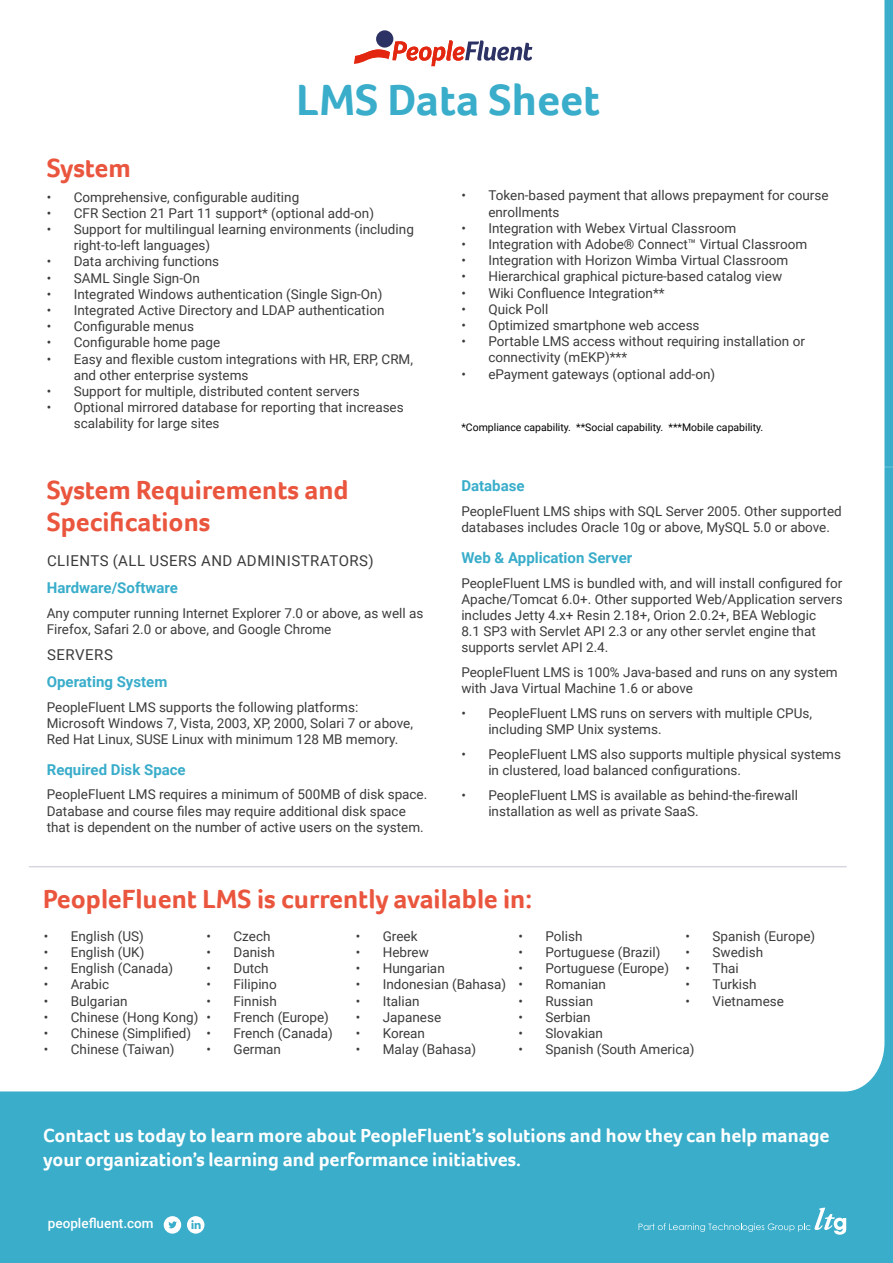
<style>
.page{position:relative;width:893px;height:1263px;background:#39adca}
.page>*{position:absolute;margin:0;border:0;box-sizing:border-box;transform-origin:0 0}
.t1{font:700 45px "Foco";color:#39adca}
.t2{font:700 27px/32.4px "Foco";color:#ea553e}
.t3{font:700 19.5px/24px "Foco";color:#fff}
.t4{font:700 15px "Roboto";color:#39adca}
.t5{font:15px "Roboto";letter-spacing:.035em;color:#3c3c3c}
.t6{font:13.5px/16.2px "Roboto";color:#3c3c3c}
.t7{font:500 13.5px "Roboto";color:#fff}
.t8{font:10.5px "Roboto";color:#000}
</style>
<div class="page">
<div style="left:0;top:0;width:884px;height:1091px;background:#fff"></div>
<div style="left:376px;top:30px;width:17px;height:18px;background:#2d3264;border-radius:50%"></div>
<svg style="left:354px;top:40px;width:178px;height:26px;background:#d8b6ba"></svg>
<svg style="left:354px;top:50px;width:36px;height:8px"></svg>
<svg style="left:639px;top:1207px;width:207px;height:28px"></svg>
<hr style="left:0;top:466px;width:893px;height:2px;background:#fff">
<hr style="left:29px;top:866px;width:817px;height:1px;background:#2d3264">
<svg style="left:187px;top:1216px;width:17px;height:17px"></svg>
<svg style="left:164px;top:1216px;width:17px;height:17px"></svg>
<h1 class="t1" style="left:297px;top:70px;width:305px">LMS Data Sheet</h1>
<h2 class="t2" style="left:47px;top:151px;width:86px">System</h2>
<p class="t6" style="left:47px;top:188px;width:254px">• Comprehensive, configurable auditing</p>
<p class="t6" style="left:47px;top:204px;width:329px">• CFR Section 21 Part 11 support* (optional add-on)</p>
<p class="t6" style="left:74px;top:221px;width:342px;text-indent:-27px">• Support for multilingual learning environments (including right-to-left languages)</p>
<p class="t6" style="left:47px;top:253px;width:174px">• Data archiving functions</p>
<p class="t6" style="left:47px;top:269px;width:155px">• SAML Single Sign-On</p>
<p class="t6" style="left:47px;top:285px;width:337px">• Integrated Windows authentication (Single Sign-On)</p>
<p class="t6" style="left:47px;top:302px;width:339px">• Integrated Active Directory and LDAP authentication</p>
<p class="t6" style="left:47px;top:318px;width:149px">• Configurable menus</p>
<p class="t6" style="left:47px;top:334px;width:175px">• Configurable home page</p>
<p class="t6" style="left:74px;top:350px;width:341px;text-indent:-27px">• Easy and flexible custom integrations with HR, ERP, CRM, and other enterprise systems</p>
<p class="t6" style="left:47px;top:383px;width:315px">• Support for multiple, distributed content servers</p>
<p class="t6" style="left:74px;top:399px;width:331px;text-indent:-27px">• Optional mirrored database for reporting that increases scalability for large sites</p>
<h2 class="t2" style="left:47px;top:473px;width:303px">System Requirements and<br>Specifications</h2>
<p class="t5" style="left:47px;top:551px;width:328px">CLIENTS (ALL USERS AND ADMINISTRATORS)</p>
<p class="t4" style="left:47px;top:577px;width:133px">Hardware/Software</p>
<p class="t6" style="left:47px;top:604px;width:378px">Any computer running Internet Explorer 7.0 or above, as well as<br>Firefox, Safari 2.0 or above, and Google Chrome</p>
<p class="t5" style="left:47px;top:644px;width:67px">SERVERS</p>
<p class="t4" style="left:47px;top:671px;width:122px">Operating System</p>
<p class="t6" style="left:47px;top:698px;width:368px">PeopleFluent LMS supports the following platforms:<br>Microsoft Windows 7, Vista, 2003, XP, 2000, Solari 7 or above,<br>Red Hat Linux, SUSE Linux with minimum 128 MB memory.</p>
<p class="t4" style="left:47px;top:759px;width:140px">Required Disk Space</p>
<p class="t6" style="left:47px;top:786px;width:382px">PeopleFluent LMS requires a minimum of 500MB of disk space.<br>Database and course files may require additional disk space that is dependent on the number of active users on the system.</p>
<p class="t6" style="left:488px;top:187px;width:342px;text-indent:-27px">• Token-based payment that allows prepayment for course enrollments</p>
<p class="t6" style="left:461px;top:219px;width:276px">• Integration with Webex Virtual Classroom</p>
<p class="t6" style="left:461px;top:236px;width:347px">• Integration with Adobe® Connect™ Virtual Classroom</p>
<p class="t6" style="left:461px;top:252px;width:328px">• Integration with Horizon Wimba Virtual Classroom</p>
<p class="t6" style="left:461px;top:268px;width:322px">• Hierarchical graphical picture-based catalog view</p>
<p class="t6" style="left:461px;top:284px;width:205px">• Wiki Confluence Integration**</p>
<p class="t6" style="left:461px;top:300px;width:88px">• Quick Poll</p>
<p class="t6" style="left:461px;top:317px;width:240px">• Optimized smartphone web access</p>
<p class="t6" style="left:488px;top:333px;width:318px;text-indent:-27px">• Portable LMS access without requiring installation or connectivity (mEKP)***</p>
<p class="t6" style="left:461px;top:365px;width:255px">• ePayment gateways (optional add-on)</p>
<p class="t8" style="left:461px;top:419px;width:304px">*Compliance capability. **Social capability. ***Mobile capability.</p>
<p class="t4" style="left:461px;top:475px;width:65px">Database</p>
<p class="t6" style="left:461px;top:502px;width:382px">PeopleFluent LMS ships with SQL Server 2005. Other supported databases includes Oracle 10g or above, MySQL 5.0 or above.</p>
<p class="t4" style="left:461px;top:547px;width:172px">Web &amp; Application Server</p>
<p class="t6" style="left:461px;top:574px;width:383px">PeopleFluent LMS is bundled with, and will install configured for Apache/Tomcat 6.0+. Other supported Web/Application servers includes Jetty 4.x+ Resin 2.18+, Orion 2.0.2+, BEA Weblogic<br>8.1 SP3 with Servlet API 2.3 or any other servlet engine that supports servlet API 2.4.</p>
<p class="t6" style="left:461px;top:664px;width:378px">PeopleFluent LMS is 100% Java-based and runs on any system with Java Virtual Machine 1.6 or above</p>
<p class="t6" style="left:488px;top:704px;width:325px;text-indent:-27px">• PeopleFluent LMS runs on servers with multiple CPUs, including SMP Unix systems.</p>
<p class="t6" style="left:488px;top:745px;width:354px;text-indent:-27px">• PeopleFluent LMS also supports multiple physical systems in clustered, load balanced configurations.</p>
<p class="t6" style="left:488px;top:786px;width:311px;text-indent:-27px">• PeopleFluent LMS is available as behind-the-firewall installation as well as private SaaS.</p>
<h2 class="t2" style="left:43px;top:882px;width:490px">PeopleFluent LMS is currently available in:</h2>
<p class="t6" style="left:44px;top:927px;width:102px">• English (US)</p>
<p class="t6" style="left:44px;top:944px;width:102px">• English (UK)</p>
<p class="t6" style="left:44px;top:960px;width:131px">• English (Canada)</p>
<p class="t6" style="left:44px;top:976px;width:67px">• Arabic</p>
<p class="t6" style="left:44px;top:992px;width:85px">• Bulgarian</p>
<p class="t6" style="left:44px;top:1008px;width:156px">• Chinese (Hong Kong)</p>
<p class="t6" style="left:44px;top:1025px;width:149px">• Chinese (Simplified)</p>
<p class="t6" style="left:44px;top:1041px;width:132px">• Chinese (Taiwan)</p>
<p class="t6" style="left:206px;top:927px;width:66px">• Czech</p>
<p class="t6" style="left:206px;top:944px;width:70px">• Danish</p>
<p class="t6" style="left:206px;top:960px;width:64px">• Dutch</p>
<p class="t6" style="left:206px;top:976px;width:72px">• Filipino</p>
<p class="t6" style="left:206px;top:992px;width:72px">• Finnish</p>
<p class="t6" style="left:206px;top:1008px;width:124px">• French (Europe)</p>
<p class="t6" style="left:206px;top:1025px;width:128px">• French (Canada)</p>
<p class="t6" style="left:206px;top:1041px;width:76px">• German</p>
<p class="t6" style="left:356px;top:927px;width:63px">• Greek</p>
<p class="t6" style="left:356px;top:944px;width:75px">• Hebrew</p>
<p class="t6" style="left:356px;top:960px;width:91px">• Hungarian</p>
<p class="t6" style="left:356px;top:976px;width:152px">• Indonesian (Bahasa)</p>
<p class="t6" style="left:356px;top:992px;width:65px">• Italian</p>
<p class="t6" style="left:356px;top:1008px;width:87px">• Japanese</p>
<p class="t6" style="left:356px;top:1025px;width:71px">• Korean</p>
<p class="t6" style="left:356px;top:1041px;width:122px">• Malay (Bahasa)</p>
<p class="t6" style="left:686px;top:927px;width:131px">• Spanish (Europe)</p>
<p class="t6" style="left:686px;top:944px;width:79px">• Swedish</p>
<p class="t6" style="left:686px;top:960px;width:55px">• Thai</p>
<p class="t6" style="left:686px;top:976px;width:72px">• Turkish</p>
<p class="t6" style="left:686px;top:992px;width:100px">• Vietnamese</p>
<p class="t6" style="left:518px;top:927px;width:66px">• Polish</p>
<p class="t6" style="left:518px;top:944px;width:144px">• Portuguese (Brazil)</p>
<p class="t6" style="left:518px;top:960px;width:152px">• Portuguese (Europe)</p>
<p class="t6" style="left:518px;top:976px;width:89px">• Romanian</p>
<p class="t6" style="left:518px;top:992px;width:76px">• Russian</p>
<p class="t6" style="left:518px;top:1008px;width:74px">• Serbian</p>
<p class="t6" style="left:518px;top:1025px;width:86px">• Slovakian</p>
<p class="t6" style="left:518px;top:1041px;width:178px">• Spanish (South America)</p>
<h3 class="t3" style="left:43px;top:1123px;width:788px">Contact us today to learn more about PeopleFluent’s solutions and how they can help manage your organization’s learning and performance initiatives.</h3>
<p class="t7" style="left:48px;top:1213px;width:107px">peoplefluent.com</p>
</div>
